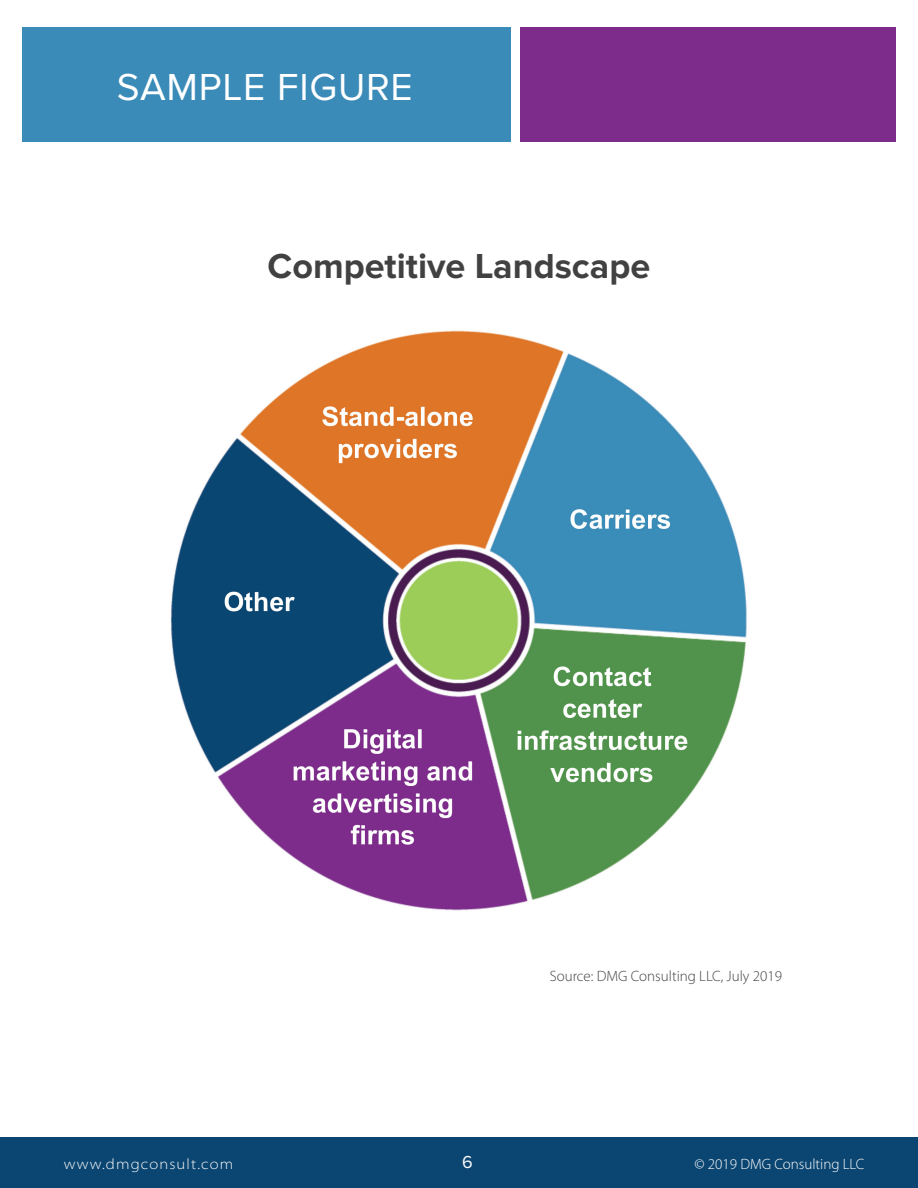
<style>
.page{position:relative;width:918px;height:1188px;background:#fff}
.page>*{position:absolute;margin:0;border:0;box-sizing:border-box;transform-origin:0 0}
.t1{font:39px "Proxima Nova";letter-spacing:.02em;color:#fff}
.t2{font:700 36px "Proxima Nova";color:#414141}
.t3{font:18px "Proxima Nova";color:#fff}
.t4{font:300 15px "Myriad Pro";color:#414141}
.t5{font:300 15px "Myriad Pro";color:#fff}
.t6{font:300 semi-expanded 15px "Myriad Pro";letter-spacing:.075em;color:#fff}
</style>
<div class="page">
<div style="left:0;top:1137px;width:918px;height:51px;background:#0b4571"></div>
<img style="left:171px;top:330px;width:576px;height:581px">
<div style="left:521px;top:27px;width:375px;height:114px;background:#7d2c8c"></div>
<div style="left:22px;top:27px;width:489px;height:114px;background:#3a8bb8"></div>
<p class="t1" style="left:117px;top:64px;width:297px">SAMPLE FIGURE</p>
<p class="t2" style="left:268px;top:245px;width:384px">Competitive Landscape</p>
<p class="t4" style="left:550px;top:967px;width:234px">Source: DMG Consulting LLC, July 2019</p>
<p class="t6" style="left:64px;top:1155px;width:171px">www.dmgconsult.com</p>
<p class="t3" style="left:462px;top:1152px;width:12px">6</p>
<p class="t5" style="left:694px;top:1155px;width:171px">© 2019 DMG Consulting LLC</p>
</div>
